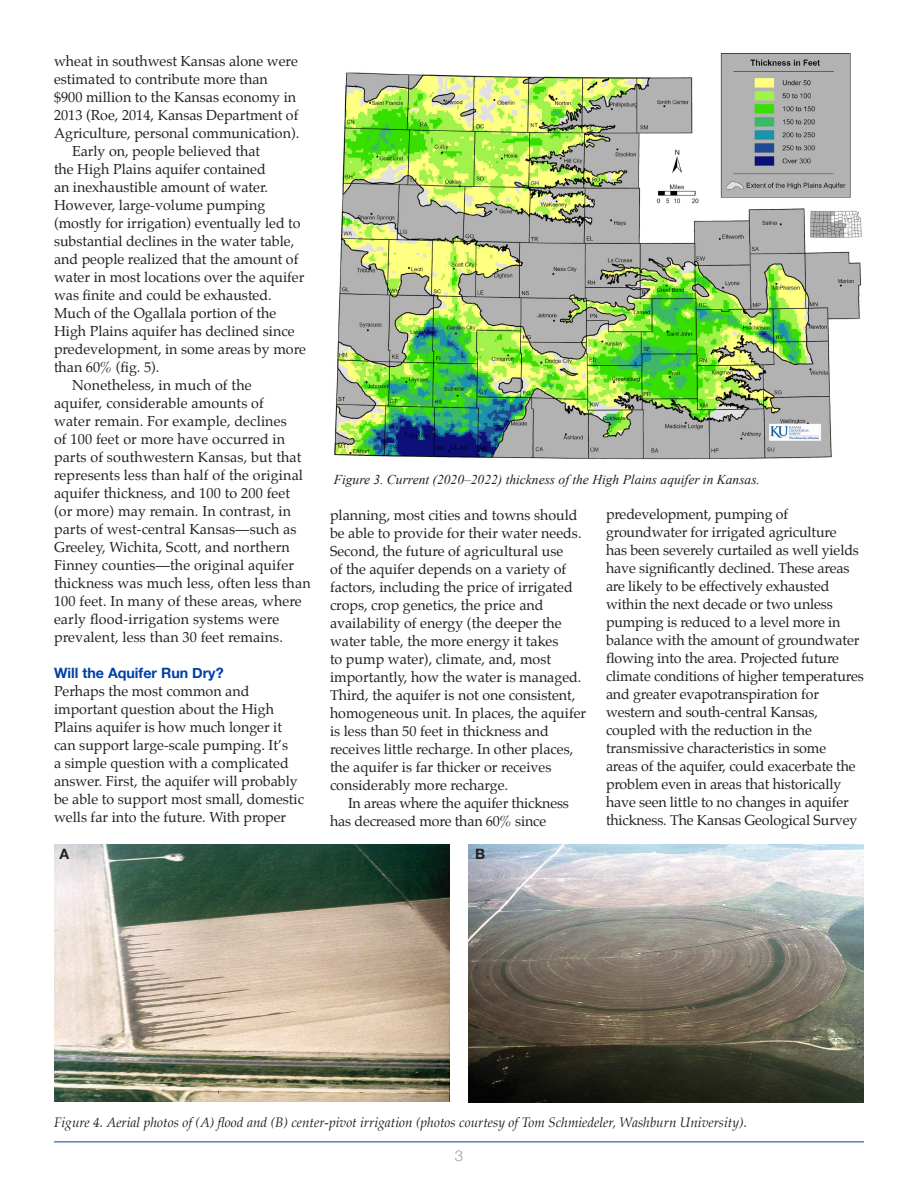
<style>
.page{position:relative;width:918px;height:1188px;background:#fff}
.page>*{position:absolute;margin:0;border:0;box-sizing:border-box;transform-origin:0 0}
.t1{font:300 15px "Helvetica Neue";color:#959ca1}
.PIC_Body_Copy{font:14.25px/18px "Palatino";color:#231f20}
.PIC_Body_First_Graph{font:14.25px/18px "Palatino";color:#231f20}
.PIC_Header{font:700 14.25px "Helvetica Neue";color:#0040a6}
.PIC_Header-2{font:700 14.25px "Helvetica Neue";color:#231f20}
.PIC_Caption{font:italic 13.5px "Palatino";color:#231f20}
.PIC_Caption-2{font:italic 13.5px "Times New Roman";color:#231f20}
</style>
<div class="page">
<hr style="left:54px;top:1142px;width:810px;height:1px;background:#0040a6">
<img style="left:54px;top:845px;width:396px;height:257px">
<img style="left:468px;top:845px;width:396px;height:258px">
<img style="left:334px;top:54px;width:528px;height:406px">
<p class="PIC_Body_Copy" style="left:54px;top:52px;width:247px">wheat in southwest Kansas alone were estimated to contribute more than $900 million to the Kansas economy in 2013 (Roe, 2014, Kansas Department of Agriculture, personal communication).</p>
<p class="PIC_Body_Copy" style="left:54px;top:142px;width:253px;text-indent:18px">Early on, people believed that<br>the High Plains aquifer contained<br>an inexhaustible amount of water.<br>However, large-volume pumping (mostly for irrigation) eventually led to substantial declines in the water table, and people realized that the amount of water in most locations over the aquifer was finite and could be exhausted.<br>Much of the Ogallala portion of the High Plains aquifer has declined since predevelopment, in some areas by more than 60% (fig. 5).</p>
<p class="PIC_Body_Copy" style="left:54px;top:376px;width:258px;text-indent:18px">Nonetheless, in much of the<br>aquifer, considerable amounts of<br>water remain. For example, declines<br>of 100 feet or more have occurred in parts of southwestern Kansas, but that represents less than half of the original aquifer thickness, and 100 to 200 feet (or more) may remain. In contrast, in parts of west-central Kansas—such as Greeley, Wichita, Scott, and northern Finney counties—the original aquifer thickness was much less, often less than 100 feet. In many of these areas, where early flood-irrigation systems were prevalent, less than 30 feet remains.</p>
<p class="PIC_Header" style="left:54px;top:661px;width:171px">Will the Aquifer Run Dry?</p>
<p class="PIC_Body_First_Graph" style="left:54px;top:682px;width:252px">Perhaps the most common and important question about the High Plains aquifer is how much longer it can support large-scale pumping. It’s<br>a simple question with a complicated answer. First, the aquifer will probably be able to support most small, domestic wells far into the future. With proper</p>
<p class="PIC_Caption-2" style="left:334px;top:470px;width:428px">Figure 3. Current (2020–2022) thickness of the High Plains aquifer in Kansas.</p>
<p class="PIC_Body_First_Graph" style="left:330px;top:506px;width:258px">planning, most cities and towns should be able to provide for their water needs.<br>Second, the future of agricultural use<br>of the aquifer depends on a variety of factors, including the price of irrigated crops, crop genetics, the price and availability of energy (the deeper the water table, the more energy it takes<br>to pump water), climate, and, most importantly, how the water is managed.<br>Third, the aquifer is not one consistent, homogeneous unit. In places, the aquifer is less than 50 feet in thickness and receives little recharge. In other places, the aquifer is far thicker or receives considerably more recharge.</p>
<p class="PIC_Body_Copy" style="left:330px;top:794px;width:240px;text-indent:18px">In areas where the aquifer thickness has decreased more than 60% since</p>
<p class="PIC_Body_Copy" style="left:606px;top:505px;width:259px">predevelopment, pumping of groundwater for irrigated agriculture<br>has been severely curtailed as well yields have significantly declined. These areas are likely to be effectively exhausted within the next decade or two unless pumping is reduced to a level more in balance with the amount of groundwater flowing into the area. Projected future climate conditions of higher temperatures and greater evapotranspiration for western and south-central Kansas, coupled with the reduction in the transmissive characteristics in some<br>areas of the aquifer, could exacerbate the problem even in areas that historically have seen little to no changes in aquifer thickness. The Kansas Geological Survey</p>
<p class="PIC_Header-2" style="left:59px;top:843px;width:11px">A</p>
<p class="PIC_Header-2" style="left:475px;top:843px;width:12px">B</p>
<p class="PIC_Caption" style="left:54px;top:1112px;width:695px">Figure 4. Aerial photos of (A) flood and (B) center-pivot irrigation (photos courtesy of Tom Schmiedeler, Washburn University).</p>
<p class="t1" style="left:455px;top:1143px;width:10px">3</p>
</div>
